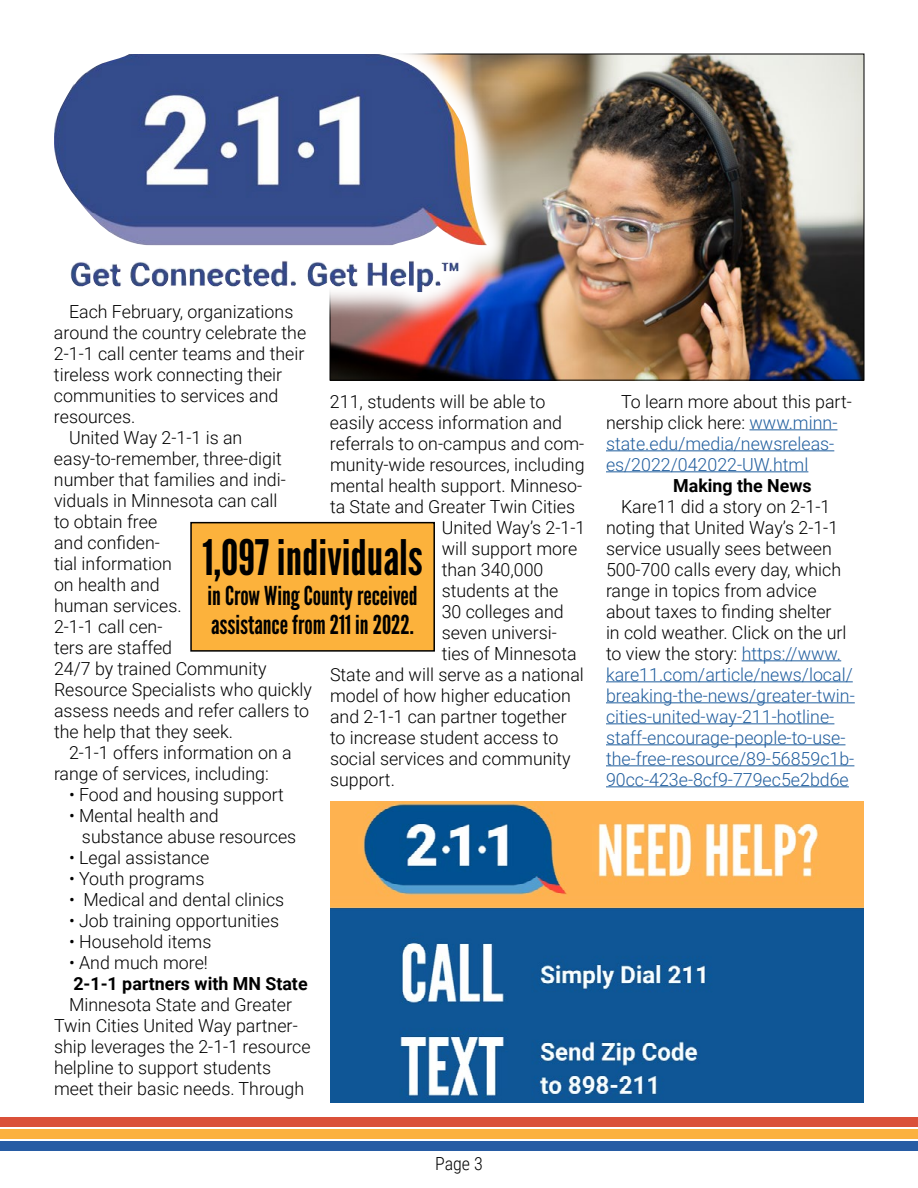
<style>
.page{position:relative;width:918px;height:1188px;background:#fff}
.page>*{position:absolute;margin:0;border:0;box-sizing:border-box;transform-origin:0 0}
.t1{font:48.9px "League Gothic";color:#000}
.t2{font:26.1px/29.2px "League Gothic";color:#000}
.t3{font:300 18px/21px "Roboto";color:#000}
.t4{font:300 18px/21px "Roboto";color:#215e9e}
.t5{font:700 18px "Roboto";color:#000}
.t6{font:300 18px "Roboto Condensed";color:#000}
.s1{color:#000}
.s2{color:#215e9e}
</style>
<div class="page">
<div style="left:0;top:1142px;width:918px;height:9px;background:#275ca4"></div>
<div style="left:0;top:1129px;width:918px;height:10px;background:#fbb13f"></div>
<div style="left:0;top:1117px;width:918px;height:10px;background:#da5039"></div>
<img style="left:332px;top:56px;width:530px;height:323px">
<img style="left:329px;top:53px;width:192px;height:274px">
<img style="left:54px;top:54px;width:433px;height:238px">
<hr style="left:749px;top:429px;width:88px;height:1px;background:#215e9e">
<hr style="left:606px;top:450px;width:228px;height:1px;background:#215e9e">
<hr style="left:606px;top:471px;width:202px;height:1px;background:#215e9e">
<hr style="left:742px;top:660px;width:99px;height:1px;background:#215e9e">
<hr style="left:606px;top:681px;width:247px;height:1px;background:#215e9e">
<hr style="left:606px;top:702px;width:249px;height:1px;background:#215e9e">
<hr style="left:606px;top:723px;width:228px;height:1px;background:#215e9e">
<hr style="left:606px;top:744px;width:239px;height:1px;background:#215e9e">
<hr style="left:606px;top:765px;width:248px;height:1px;background:#215e9e">
<hr style="left:606px;top:786px;width:243px;height:1px;background:#215e9e">
<div style="left:191px;top:523px;width:243px;height:128px;background:#fcb23c"></div>
<div style="left:190px;top:522px;width:245px;height:130px;border:2px solid #000"></div>
<img style="left:330px;top:802px;width:534px;height:301px">
<p class="t3" style="left:69px;top:300px;width:226px">Each February, organizations</p>
<p class="t3" style="left:54px;top:322px;width:254px">around the country celebrate the</p>
<p class="t3" style="left:54px;top:343px;width:252px">2-1-1 call center teams and their</p>
<p class="t3" style="left:54px;top:364px;width:230px">tireless work connecting their</p>
<p class="t3" style="left:54px;top:385px;width:226px">communities to services and</p>
<p class="t3" style="left:54px;top:406px;width:83px">resources.</p>
<p class="t3" style="left:69px;top:427px;width:175px">United Way 2-1-1 is an</p>
<p class="t3" style="left:54px;top:448px;width:229px">easy-to-remember, three-digit</p>
<p class="t3" style="left:54px;top:469px;width:234px">number that families and indi-</p>
<p class="t3" style="left:54px;top:489px;width:225px">viduals in Minnesota can call</p>
<p class="t3" style="left:54px;top:511px;width:105px">to obtain free</p>
<p class="t3" style="left:54px;top:532px;width:108px">and confiden-</p>
<p class="t3" style="left:54px;top:552px;width:120px">tial information</p>
<p class="t3" style="left:54px;top:574px;width:107px">on health and</p>
<p class="t3" style="left:54px;top:595px;width:129px">human services.</p>
<p class="t3" style="left:54px;top:616px;width:110px">2-1-1 call cen-</p>
<p class="t3" style="left:54px;top:636px;width:120px">ters are staffed</p>
<p class="t3" style="left:54px;top:658px;width:214px">24/7 by trained Community</p>
<p class="t3" style="left:54px;top:679px;width:259px">Resource Specialists who quickly</p>
<p class="t3" style="left:54px;top:700px;width:257px">assess needs and refer callers to</p>
<p class="t3" style="left:54px;top:721px;width:181px">the help that they seek.</p>
<p class="t3" style="left:69px;top:742px;width:224px">2-1-1 offers information on a</p>
<p class="t3" style="left:54px;top:763px;width:216px">range of services, including:</p>
<p class="t3" style="left:69px;top:784px;width:216px">• Food and housing support</p>
<p class="t3" style="left:82px;top:805px;width:216px;text-indent:-13px">• Mental health and substance abuse resources</p>
<p class="t3" style="left:69px;top:847px;width:142px">• Legal assistance</p>
<p class="t3" style="left:69px;top:868px;width:137px">• Youth programs</p>
<p class="t3" style="left:69px;top:889px;width:217px">• Medical and dental clinics</p>
<p class="t3" style="left:69px;top:910px;width:212px">• Job training opportunities</p>
<p class="t3" style="left:69px;top:931px;width:144px">• Household items</p>
<p class="t3" style="left:69px;top:952px;width:140px">• And much more!</p>
<p class="t5" style="left:73px;top:971px;width:236px">2-1-1 partners with MN State</p>
<p class="t3" style="left:54px;top:994px;width:258px;text-indent:15px">Minnesota State and Greater<br>Twin Cities United Way partner&shy;ship leverages the 2-1-1 resource helpline to support students meet their basic needs. Through</p>
<p class="t3" style="left:330px;top:390px;width:217px">211, students will be able to</p>
<p class="t3" style="left:330px;top:411px;width:234px">easily access information and</p>
<p class="t3" style="left:330px;top:432px;width:256px">referrals to on-campus and com-</p>
<p class="t3" style="left:330px;top:453px;width:256px">munity-wide resources, including</p>
<p class="t3" style="left:330px;top:474px;width:254px">mental health support. Minneso-</p>
<p class="t3" style="left:330px;top:495px;width:247px">ta State and Greater Twin Cities</p>
<p class="t3" style="left:442px;top:516px;width:145px">United Way’s 2-1-1</p>
<p class="t3" style="left:442px;top:537px;width:137px">will support more</p>
<p class="t3" style="left:442px;top:558px;width:103px">than 340,000</p>
<p class="t3" style="left:442px;top:579px;width:118px">students at the</p>
<p class="t3" style="left:442px;top:600px;width:124px">30 colleges and</p>
<p class="t3" style="left:442px;top:621px;width:117px">seven universi-</p>
<p class="t3" style="left:442px;top:642px;width:136px">ties of Minnesota</p>
<p class="t3" style="left:330px;top:663px;width:255px">State and will serve as a national</p>
<p class="t3" style="left:330px;top:684px;width:243px">model of how higher education</p>
<p class="t3" style="left:330px;top:705px;width:238px">and 2-1-1 can partner together</p>
<p class="t3" style="left:330px;top:726px;width:230px">to increase student access to</p>
<p class="t3" style="left:330px;top:747px;width:242px">social services and community</p>
<p class="t3" style="left:330px;top:768px;width:66px">support.</p>
<h1 class="t1" style="left:203px;top:529px;width:222px">1,097 individuals</h1>
<h2 class="t2" style="left:208px;top:581px;width:212px">in Crow Wing County received assistance from 211 in 2022.</h2>
<p class="t4" style="left:606px;top:390px;width:247px;text-indent:15px"><span class="s1">To learn more about this part&shy;nership click here:</span> www.minn&shy;state.edu/media/newsreleas&shy;es/2022/042022-UW.html</p>
<p class="t5" style="left:673px;top:473px;width:140px">Making the News</p>
<p class="t3" style="left:606px;top:495px;width:250px;text-indent:15px">Kare11 did a story on 2-1-1 noting that United Way’s 2-1-1 service usually sees between<br>500-700 calls every day, which range in topics from advice about taxes to finding shelter<br>in cold weather. Click on the url to view the story: <span class="s2">https://www. kare11.com/article/news/local/ breaking-the-news/greater-twin&shy;cities-united-way-211-hotline&shy;staff-encourage-people-to-use&shy;the-free-resource/89-56859c1b-<br>90cc-423e-8cf9-779ec5e2bd6e</span></p>
<p class="t6" style="left:435px;top:1151px;width:49px">Page 3</p>
</div>
